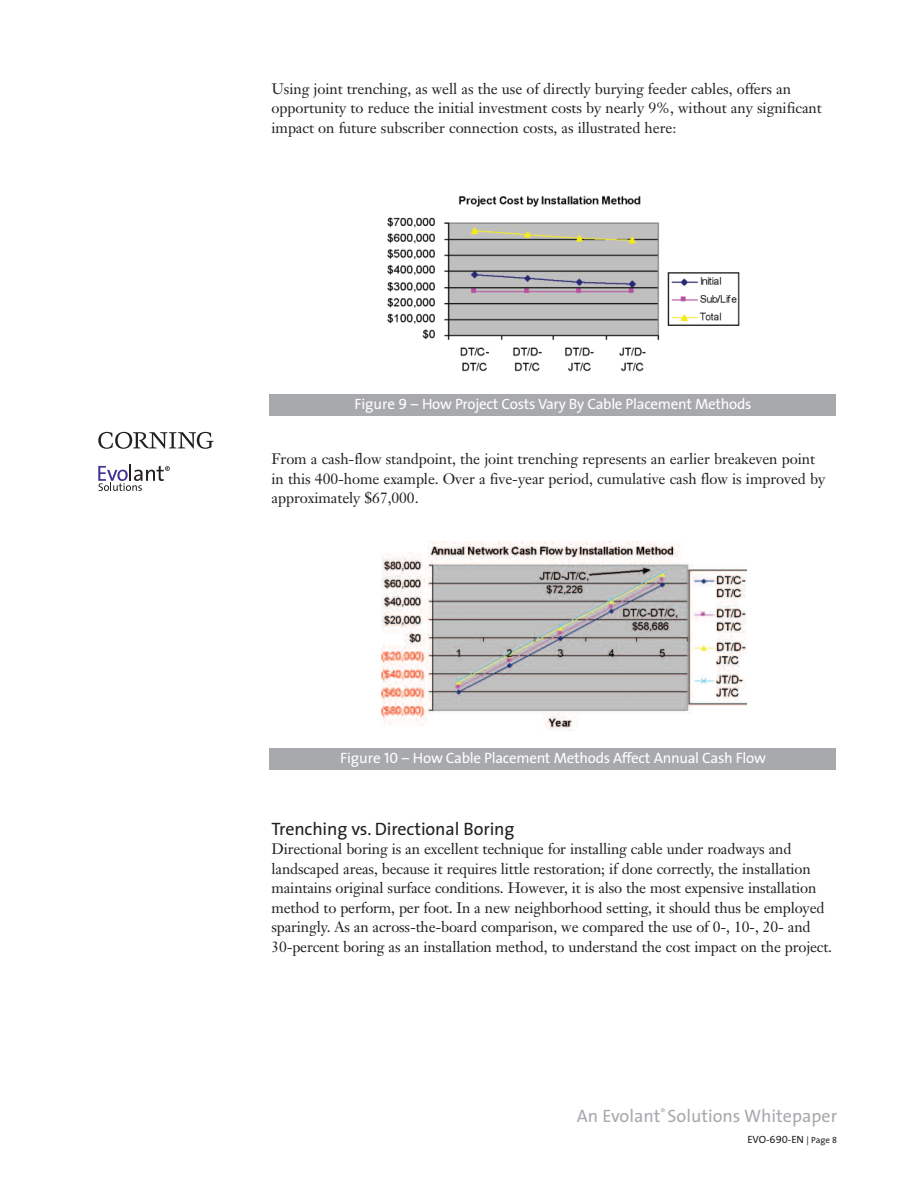
<style>
.page{position:relative;width:918px;height:1188px;background:#fff}
.page>*{position:absolute;margin:0;border:0;box-sizing:border-box;transform-origin:0 0}
.t1{font:18px "The Sans";color:#a8a9ad}
.t2{font:18px "The Sans";letter-spacing:-.005em;color:#231f20}
.t3{font:15px/19.5px "Janson Text";letter-spacing:-.01em;color:#231f20}
.t4{font:15px "The Sans";letter-spacing:-.02em;color:#fff}
.t5{font:10.5px "The Sans Caps";color:#231f20}
.s1{font-family:"The Sans Caps"}
.s2{font-family:"The Sans"}
.s3{font-family:"The Sans";font-size:9px}
.s4{font-size:9px}
</style>
<div class="page">
<svg style="left:98px;top:465px;width:72px;height:26px"></svg>
<svg style="left:98px;top:432px;width:116px;height:17px"></svg>
<div style="left:269px;top:395px;width:567px;height:21px;background:#a8a9ad"></div>
<img style="left:387px;top:195px;width:353px;height:177px">
<div style="left:269px;top:748px;width:567px;height:22px;background:#a8a9ad"></div>
<img style="left:380px;top:542px;width:367px;height:188px">
<p class="t3" style="left:271px;top:80px;width:552px">Using joint trenching, as well as the use of directly burying feeder cables, offers an opportunity to reduce the initial investment costs by nearly 9%, without any significant impact on future subscriber connection costs, as illustrated here:</p>
<p class="t4" style="left:355px;top:398px;width:399px">Figure <span class="s1">9</span> – How Project Costs Vary By Cable Placement Methods</p>
<p class="t3" style="left:271px;top:451px;width:555px">From a cash-flow standpoint, the joint trenching represents an earlier breakeven point in this 400-home example. Over a five-year period, cumulative cash flow is improved by approximately $67,000.</p>
<p class="t4" style="left:340px;top:752px;width:427px">Figure <span class="s1">10</span> – How Cable Placement Methods Affect Annual Cash Flow</p>
<p class="t2" style="left:271px;top:822px;width:245px">Trenching vs. Directional Boring</p>
<p class="t3" style="left:271px;top:841px;width:562px">Directional boring is an excellent technique for installing cable under roadways and landscaped areas, because it requires little restoration; if done correctly, the installation maintains original surface conditions. However, it is also the most expensive installation method to perform, per foot. In a new neighborhood setting, it should thus be employed sparingly. As an across-the-board comparison, we compared the use of 0-, 10-, 20- and 30-percent boring as an installation method, to understand the cost impact on the project.</p>
<p class="t1" style="left:577px;top:1109px;width:262px">An Evolant<sup>®</sup> Solutions Whitepaper</p>
<p class="t5" style="left:748px;top:1136px;width:91px"><span class="s2">EVO</span>-690-EN <span class="s3">| Page</span> <span class="s4">8</span></p>
</div>
